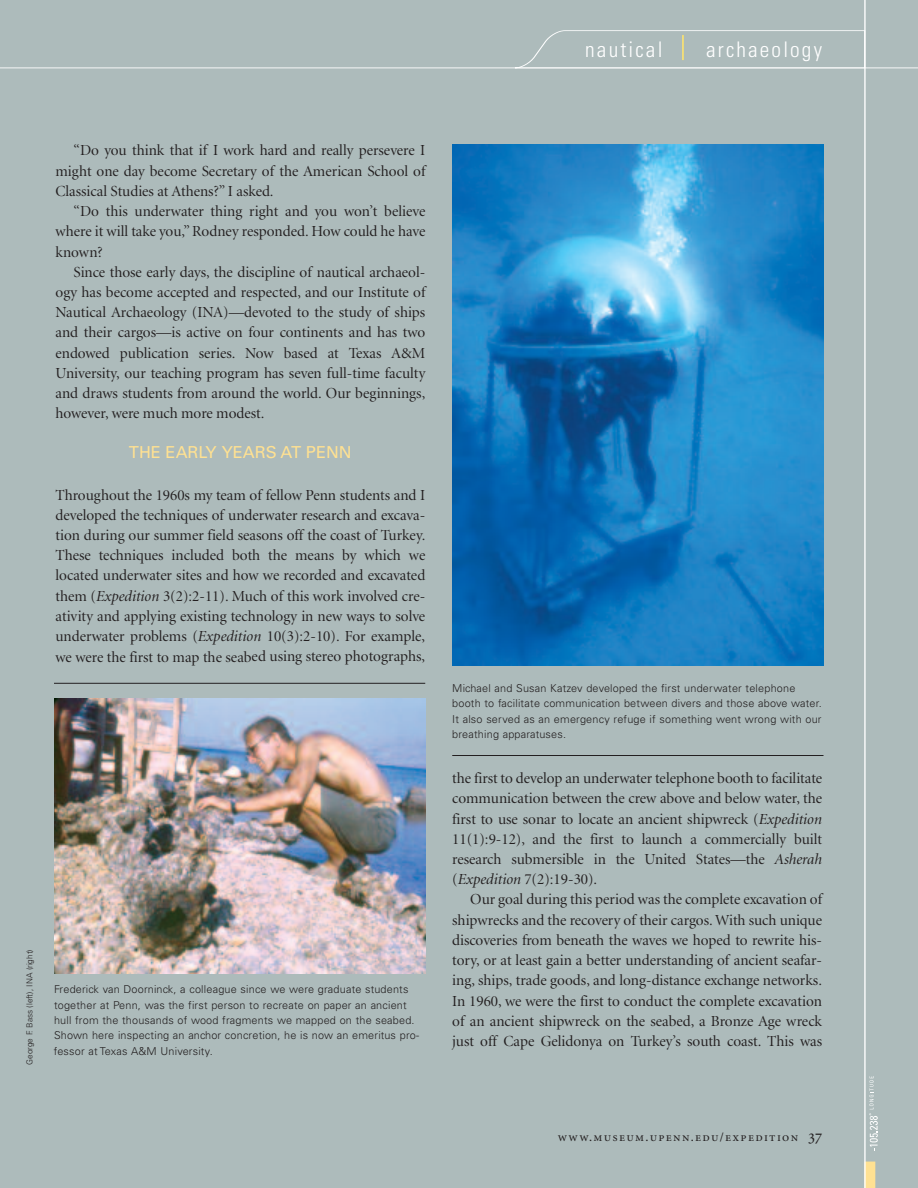
<style>
.page{position:relative;width:918px;height:1188px;background:#adbbbb}
.page>*{position:absolute;margin:0;border:0;box-sizing:border-box;transform-origin:0 0}
.t1{font:300 condensed 21.45px "Univers";color:#fff}
.t2{font:16.5px "Univers";color:#ffe192}
.t3{font:15.3px/20.2px "Minion Display";color:#231f20;text-align:justify}
.t4{font:12.75px "Minion Regular SC";letter-spacing:.1em;color:#231f20}
.t5{font:300 10.8px/15.5px "Univers";letter-spacing:.015em;color:#231f20}
.t6{font:300 8.25px "Univers";color:#231f20}
.s1{font-style:italic}
.s2{font-size:16.5px}
</style>
<div class="page">
<svg style="left:869px;top:1076px;width:9px;height:75px"></svg>
<svg style="left:865px;top:1161px;width:10px;height:27px"></svg>
<hr style="left:0;top:67px;width:918px;height:1px;background:#fff">
<svg style="left:514px;top:30px;width:352px;height:38px"></svg>
<hr style="left:864px;top:0;width:1px;height:1188px;background:#fff">
<img style="left:54px;top:698px;width:371px;height:276px">
<hr style="left:54px;top:683px;width:371px;height:1px;background:#231f20">
<img style="left:452px;top:145px;width:372px;height:521px">
<hr style="left:452px;top:755px;width:372px;height:1px;background:#231f20">
<h1 class="t1" style="left:597px;top:41px;width:67px">autical</h1>
<h1 class="t1" style="left:706px;top:41px;width:95px">archaeolo</h1>
<p class="t3" style="left:55px;top:141px;width:371px;text-indent:18px">“Do you think that if I work hard and really persevere I might one day become Secretary of the American School of Classical Studies at Athens?” I asked.</p>
<p class="t3" style="left:55px;top:202px;width:371px;text-indent:18px">“Do this underwater thing right and you won’t believe where it will take you,” Rodney responded. How could he have known?</p>
<p class="t3" style="left:55px;top:263px;width:371px;text-indent:18px">Since those early days, the discipline of nautical archaeol&shy;ogy has become accepted and respected, and our Institute of Nautical Archaeology (INA)—devoted to the study of ships and their cargos—is active on four continents and has two endowed publication series. Now based at Texas A&amp;M University, our teaching program has seven full-time faculty and draws students from around the world. Our beginnings, however, were much more modest.</p>
<p class="t2" style="left:129px;top:446px;width:224px">THE EARLY YEARS AT PENN</p>
<p class="t3" style="left:55px;top:486px;width:371px">Throughout the 1960s my team of fellow Penn students and I developed the techniques of underwater research and excava&shy;tion during our summer field seasons off the coast of Turkey.<br>These techniques included both the means by which we located underwater sites and how we recorded and excavated them (<span class="s1">Expedition</span> 3(2):2-11). Much of this work involved cre&shy;ativity and applying existing technology in new ways to solve underwater problems (<span class="s1">Expedition</span> 10(3):2-10). For example, we were the first to map the seabed using stereo photographs,</p>
<p class="t6" style="left:26px;top:1065px;width:117px;rotate:-90deg">George F. Bass (left), INA (right)</p>
<p class="t5" style="left:54px;top:983px;width:367px">Frederick van Doorninck, a colleague since we were graduate students together at Penn, was the first person to recreate on paper an ancient hull from the thousands of wood fragments we mapped on the seabed.<br>Shown here inspecting an anchor concretion, he is now an emeritus pro&shy;fessor at Texas A&amp;M University.</p>
<p class="t5" style="left:452px;top:681px;width:371px">Michael and Susan Katzev developed the first underwater telephone booth to facilitate communication between divers and those above water.<br>It also served as an emergency refuge if something went wrong with our breathing apparatuses.</p>
<p class="t3" style="left:452px;top:769px;width:371px">the first to develop an underwater telephone booth to facilitate communication between the crew above and below water, the first to use sonar to locate an ancient shipwreck (<span class="s1">Expedition </span>11(1):9-12), and the first to launch a commercially built research submersible in the United States—the <span class="s1">Asherah </span>(<span class="s1">Expedition</span> 7(2):19-30).</p>
<p class="t3" style="left:452px;top:891px;width:371px;text-indent:18px">Our goal during this period was the complete excavation of shipwrecks and the recovery of their cargos. With such unique discoveries from beneath the waves we hoped to rewrite his&shy;tory, or at least gain a better understanding of ancient seafar&shy;ing, ships, trade goods, and long-distance exchange networks.<br>In 1960, we were the first to conduct the complete excavation of an ancient shipwreck on the seabed, a Bronze Age wreck just off Cape Gelidonya on Turkey’s south coast. This was</p>
<p class="t4" style="left:558px;top:1132px;width:266px">www.museum.upenn.edu/expedition <span class="s2">37</span></p>
</div>
